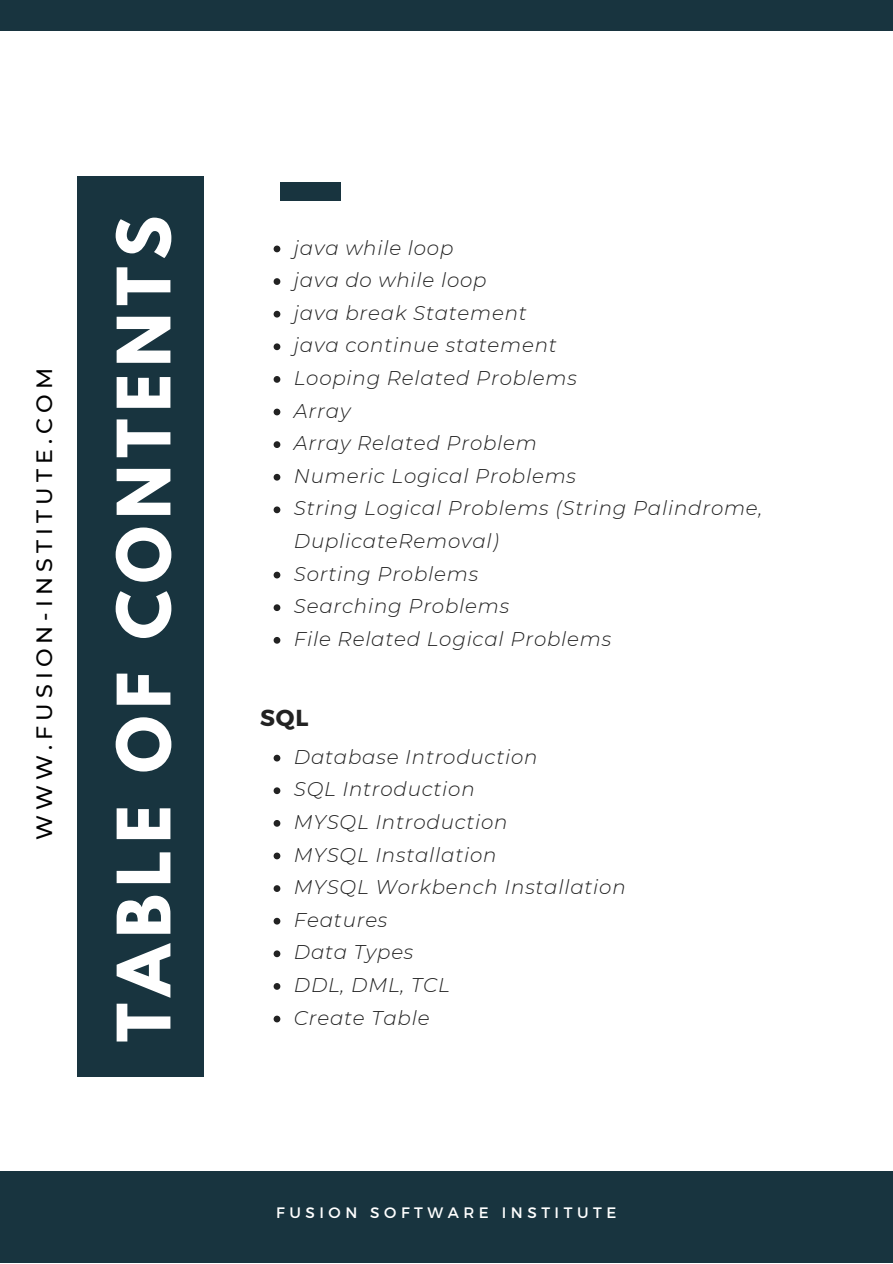
<style>
.page{position:relative;width:893px;height:1264px;background:#fff}
.page>*{position:absolute;margin:0;border:0;box-sizing:border-box;transform-origin:0 0}
.t1{font:700 65.25px "League Spartan";letter-spacing:.11em;color:#fff}
.t2{font:700 23.1px "Montserrat";color:#222}
.t3{font:500 22.2px "Montserrat";letter-spacing:.23em;color:#000}
.t4{font:italic 300 19.8px/32.5px "Montserrat";letter-spacing:.04em;color:#222}
.t5{font:15.15px "Montserrat";letter-spacing:.3em;color:#fff}
</style>
<div class="page">
<div style="left:78px;top:176px;width:126px;height:900px;background:#18343f"></div>
<div style="left:0;top:1171px;width:892px;height:91px;background:#18343f"></div>
<div style="left:0;top:0;width:892px;height:30px;background:#18343f"></div>
<div style="left:279px;top:182px;width:61px;height:18px;background:#18343f"></div>
<svg style="left:273px;top:245px;width:7px;height:7px"></svg>
<svg style="left:273px;top:278px;width:7px;height:7px"></svg>
<svg style="left:273px;top:311px;width:7px;height:6px"></svg>
<svg style="left:273px;top:343px;width:7px;height:7px"></svg>
<svg style="left:273px;top:376px;width:7px;height:7px"></svg>
<svg style="left:273px;top:408px;width:7px;height:7px"></svg>
<svg style="left:273px;top:441px;width:7px;height:7px"></svg>
<svg style="left:273px;top:474px;width:7px;height:6px"></svg>
<svg style="left:273px;top:506px;width:7px;height:7px"></svg>
<svg style="left:273px;top:571px;width:7px;height:7px"></svg>
<svg style="left:273px;top:604px;width:7px;height:7px"></svg>
<svg style="left:273px;top:637px;width:7px;height:6px"></svg>
<svg style="left:273px;top:754px;width:7px;height:7px"></svg>
<svg style="left:273px;top:787px;width:7px;height:7px"></svg>
<svg style="left:273px;top:820px;width:7px;height:6px"></svg>
<svg style="left:273px;top:852px;width:7px;height:7px"></svg>
<svg style="left:273px;top:885px;width:7px;height:7px"></svg>
<svg style="left:273px;top:917px;width:7px;height:7px"></svg>
<svg style="left:273px;top:950px;width:7px;height:7px"></svg>
<svg style="left:273px;top:983px;width:7px;height:6px"></svg>
<svg style="left:273px;top:1015px;width:7px;height:7px"></svg>
<p class="t3" style="left:31px;top:840px;width:474px;rotate:-90deg">WWW.FUSION-INSTITUTE.COM</p>
<h1 class="t1" style="left:112px;top:1042px;width:827px;rotate:-90deg">TABLE OF CONTENTS</h1>
<p class="t4" style="left:294px;top:231px;width:470px">java while loop<br>java do while loop<br>java break Statement<br>java continue statement<br>Looping Related Problems<br>Array<br>Array Related Problem<br>Numeric Logical Problems<br>String Logical Problems (String Palindrome,<br>DuplicateRemoval)<br>Sorting Problems<br>Searching Problems<br>File Related Logical Problems</p>
<p class="t2" style="left:260px;top:702px;width:50px">SQL</p>
<p class="t4" style="left:294px;top:740px;width:333px">Database Introduction<br>SQL Introduction<br>MYSQL Introduction<br>MYSQL Installation<br>MYSQL Workbench Installation<br>Features<br>Data Types<br>DDL, DML, TCL<br>Create Table</p>
<p class="t5" style="left:276px;top:1203px;width:341px">FUSION SOFTWARE INSTITUTE</p>
</div>
